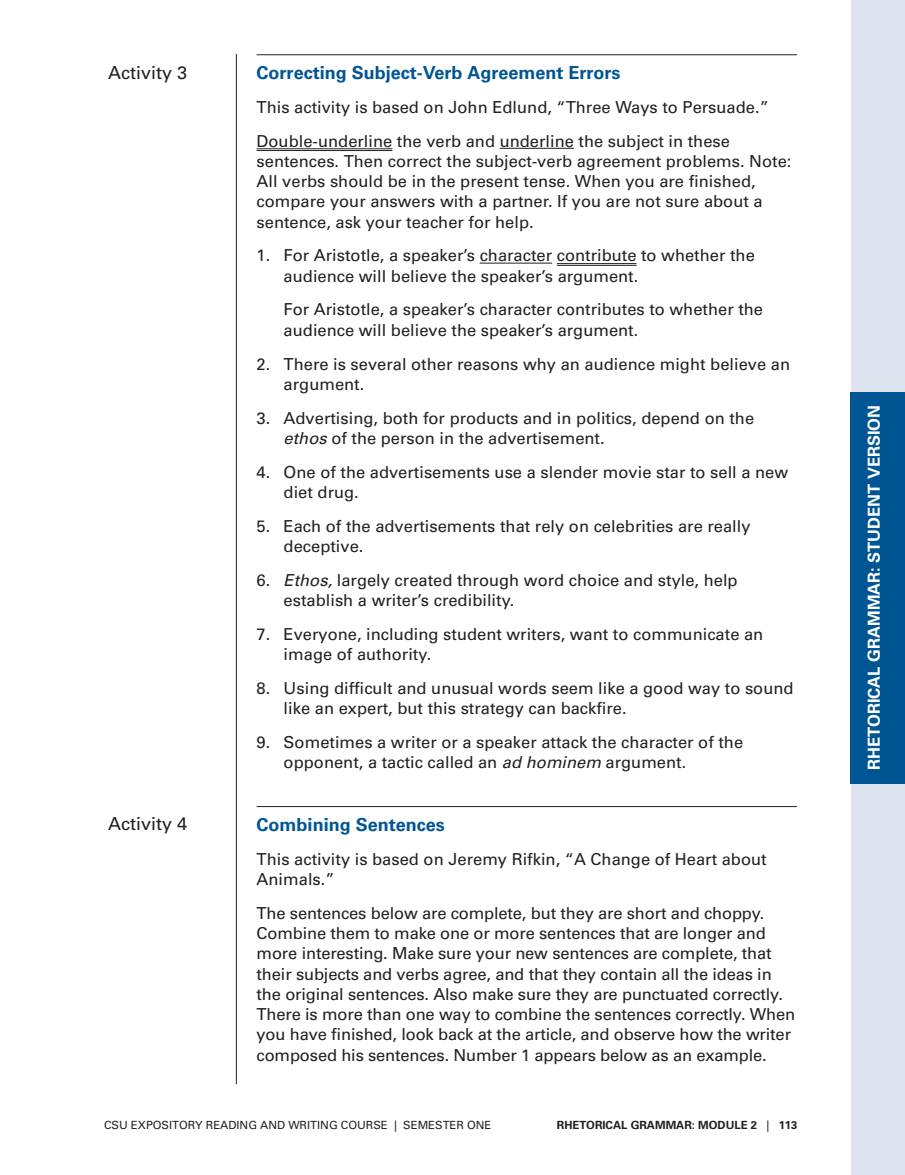
<style>
.page{position:relative;width:905px;height:1175px;background:#fff}
.page>*{position:absolute;margin:0;border:0;box-sizing:border-box;transform-origin:0 0}
.t1{font:700 18px "Univers";color:#005594}
.t2{font:18px "Univers";color:#231f20}
.t3{font:16.5px/20.2px "Univers";color:#231f20}
.t4{font:700 16.5px "Univers";color:#fff}
.t5{font:11.25px "Univers";color:#231f20}
.t6{font:700 11.25px "Univers";color:#231f20}
.s1{font-style:italic}
.s2{font-weight:400}
</style>
<div class="page">
<hr style="left:236px;top:54px;width:1px;height:1030px;background:#231f20">
<hr style="left:256px;top:54px;width:540px;height:1px;background:#231f20">
<hr style="left:256px;top:148px;width:136px;height:1px;background:#231f20">
<hr style="left:256px;top:150px;width:136px;height:1px;background:#231f20">
<hr style="left:499px;top:148px;width:75px;height:1px;background:#231f20">
<hr style="left:479px;top:263px;width:73px;height:1px;background:#231f20">
<hr style="left:556px;top:263px;width:80px;height:1px;background:#231f20">
<hr style="left:556px;top:265px;width:80px;height:1px;background:#231f20">
<hr style="left:256px;top:806px;width:540px;height:1px;background:#231f20">
<div style="left:850px;top:0;width:54px;height:1174px;background:#dde4f0"></div>
<div style="left:850px;top:392px;width:54px;height:391px;background:#005594"></div>
<p class="t2" style="left:108px;top:62px;width:81px">Activity 3</p>
<p class="t2" style="left:108px;top:813px;width:81px">Activity 4</p>
<p class="t1" style="left:256px;top:62px;width:365px">Correcting Subject-Verb Agreement Errors</p>
<p class="t3" style="left:256px;top:90px;width:513px;line-height:33.8px">This activity is based on John Edlund, “Three Ways to Persuade.”<br>Double-underline the verb and underline the subject in these</p>
<p class="t3" style="left:256px;top:151px;width:536px">sentences. Then correct the subject-verb agreement problems. Note:<br>All verbs should be in the present tense. When you are finished, compare your answers with a partner. If you are not sure about a sentence, ask your teacher for help.</p>
<p class="t3" style="left:284px;top:245px;width:472px;text-indent:-27px">1. For Aristotle, a speaker’s character contribute to whether the audience will believe the speaker’s argument.</p>
<p class="t3" style="left:284px;top:299px;width:481px">For Aristotle, a speaker’s character contributes to whether the audience will believe the speaker’s argument.</p>
<p class="t3" style="left:284px;top:353px;width:508px;text-indent:-27px">2. There is several other reasons why an audience might believe an argument.</p>
<p class="t3" style="left:284px;top:407px;width:472px;text-indent:-27px">3. Advertising, both for products and in politics, depend on the <span class="s1">ethos</span> of the person in the advertisement.</p>
<p class="t3" style="left:284px;top:461px;width:506px;text-indent:-27px">4. One of the advertisements use a slender movie star to sell a new diet drug.</p>
<p class="t3" style="left:284px;top:515px;width:468px;text-indent:-27px">5. Each of the advertisements that rely on celebrities are really deceptive.</p>
<p class="t3" style="left:284px;top:569px;width:455px;text-indent:-27px">6. <span class="s1">Ethos,</span> largely created through word choice and style, help establish a writer’s credibility.</p>
<p class="t3" style="left:284px;top:623px;width:481px;text-indent:-27px">7. Everyone, including student writers, want to communicate an image of authority.</p>
<p class="t3" style="left:284px;top:677px;width:511px;text-indent:-27px">8. Using difficult and unusual words seem like a good way to sound like an expert, but this strategy can backfire.</p>
<p class="t3" style="left:284px;top:731px;width:461px;text-indent:-27px">9. Sometimes a writer or a speaker attack the character of the opponent, a tactic called an <span class="s1">ad hominem</span> argument.</p>
<p class="t1" style="left:256px;top:814px;width:190px">Combining Sentences</p>
<p class="t3" style="left:256px;top:848px;width:511px">This activity is based on Jeremy Rifkin, “A Change of Heart about<br>Animals.”</p>
<p class="t3" style="left:256px;top:902px;width:540px">The sentences below are complete, but they are short and choppy.<br>Combine them to make one or more sentences that are longer and more interesting. Make sure your new sentences are complete, that their subjects and verbs agree, and that they contain all the ideas in the original sentences. Also make sure they are punctuated correctly.<br>There is more than one way to combine the sentences correctly. When you have finished, look back at the article, and observe how the writer composed his sentences. Number 1 appears below as an example.</p>
<p class="t5" style="left:104px;top:1118px;width:389px">CSU EXPOSITORY READING AND WRITING COURSE | SEMESTER ONE</p>
<p class="t6" style="left:557px;top:1118px;width:242px">RHETORICAL GRAMMAR: MODULE 2 <span class="s2">|</span> 113</p>
<p class="t4" style="left:864px;top:770px;width:366px;rotate:-90deg">RHETORICAL GRAMMAR: STUDENT VERSION</p>
</div>
